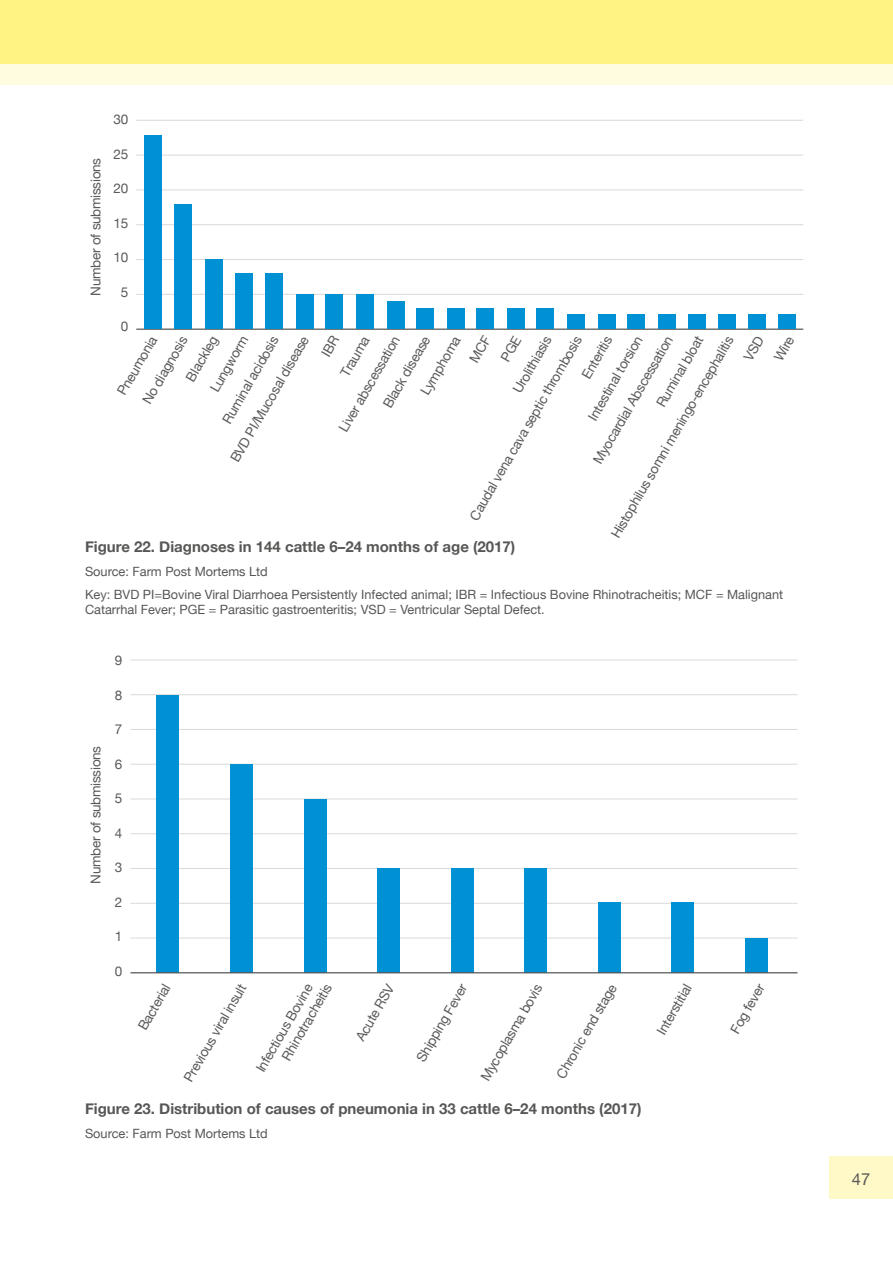
<style>
.page{position:relative;width:893px;height:1263px;background:#fff}
.page>*{position:absolute;margin:0;border:0;box-sizing:border-box;transform-origin:0 0}
.t1{font:16.5px "Helvetica Neue";color:#575756}
.CHAWG_TABLE_REFS{font:700 15px "Helvetica Neue";color:#575756}
.t2{font:13.5px/16.5px "Helvetica Neue";letter-spacing:-.02em;color:#5b5a5a}
.CHAWG_FOOTNOTES{font:12.75px/15px "Helvetica Neue";color:#575756}
.CHAWG_MAIN_BODY{font:12.75px "Helvetica Neue";color:#575756}
</style>
<div class="page">
<div style="left:0;top:64px;width:893px;height:21px;background:#fffcdf"></div>
<div style="left:0;top:0;width:893px;height:64px;background:#fff482"></div>
<div style="left:829px;top:1157px;width:64px;height:42px;background:#fff9c7"></div>
<hr style="left:136px;top:120px;width:667px;height:1px;background:#dadada">
<hr style="left:136px;top:155px;width:667px;height:1px;background:#dadada">
<hr style="left:136px;top:189px;width:667px;height:1px;background:#dadada">
<hr style="left:136px;top:224px;width:667px;height:1px;background:#dadada">
<hr style="left:136px;top:294px;width:667px;height:1px;background:#dadada">
<hr style="left:136px;top:259px;width:667px;height:1px;background:#dadada">
<hr style="left:136px;top:329px;width:667px;height:1px;background:#575756">
<div style="left:779px;top:314px;width:17px;height:14px;background:#0090d4"></div>
<div style="left:748px;top:314px;width:17px;height:14px;background:#0090d4"></div>
<div style="left:719px;top:314px;width:17px;height:14px;background:#0090d4"></div>
<div style="left:688px;top:314px;width:17px;height:14px;background:#0090d4"></div>
<div style="left:659px;top:314px;width:17px;height:14px;background:#0090d4"></div>
<div style="left:628px;top:314px;width:17px;height:14px;background:#0090d4"></div>
<div style="left:598px;top:314px;width:17px;height:14px;background:#0090d4"></div>
<div style="left:568px;top:314px;width:17px;height:14px;background:#0090d4"></div>
<div style="left:537px;top:308px;width:17px;height:20px;background:#0090d4"></div>
<div style="left:507px;top:308px;width:17px;height:20px;background:#0090d4"></div>
<div style="left:477px;top:308px;width:17px;height:20px;background:#0090d4"></div>
<div style="left:447px;top:308px;width:17px;height:20px;background:#0090d4"></div>
<div style="left:416px;top:308px;width:17px;height:20px;background:#0090d4"></div>
<div style="left:387px;top:301px;width:17px;height:27px;background:#0090d4"></div>
<div style="left:356px;top:294px;width:17px;height:34px;background:#0090d4"></div>
<div style="left:325px;top:294px;width:17px;height:34px;background:#0090d4"></div>
<div style="left:296px;top:294px;width:17px;height:34px;background:#0090d4"></div>
<div style="left:265px;top:273px;width:17px;height:55px;background:#0090d4"></div>
<div style="left:236px;top:273px;width:17px;height:55px;background:#0090d4"></div>
<div style="left:205px;top:259px;width:17px;height:69px;background:#0090d4"></div>
<div style="left:174px;top:204px;width:17px;height:124px;background:#0090d4"></div>
<div style="left:145px;top:135px;width:17px;height:193px;background:#0090d4"></div>
<hr style="left:130px;top:764px;width:667px;height:1px;background:#dadada">
<hr style="left:130px;top:798px;width:667px;height:1px;background:#dadada">
<hr style="left:130px;top:833px;width:667px;height:1px;background:#dadada">
<hr style="left:130px;top:868px;width:667px;height:1px;background:#dadada">
<hr style="left:130px;top:659px;width:667px;height:1px;background:#dadada">
<hr style="left:130px;top:694px;width:667px;height:1px;background:#dadada">
<hr style="left:130px;top:729px;width:667px;height:1px;background:#dadada">
<hr style="left:130px;top:937px;width:667px;height:1px;background:#dadada">
<hr style="left:130px;top:903px;width:667px;height:1px;background:#dadada">
<div style="left:745px;top:938px;width:23px;height:35px;background:#0090d4"></div>
<div style="left:671px;top:903px;width:23px;height:70px;background:#0090d4"></div>
<div style="left:598px;top:903px;width:22px;height:70px;background:#0090d4"></div>
<div style="left:524px;top:868px;width:23px;height:105px;background:#0090d4"></div>
<div style="left:451px;top:868px;width:22px;height:105px;background:#0090d4"></div>
<div style="left:377px;top:868px;width:23px;height:105px;background:#0090d4"></div>
<div style="left:304px;top:800px;width:22px;height:173px;background:#0090d4"></div>
<div style="left:230px;top:764px;width:23px;height:209px;background:#0090d4"></div>
<div style="left:157px;top:695px;width:22px;height:278px;background:#0090d4"></div>
<hr style="left:130px;top:972px;width:667px;height:1px;background:#575756">
<p class="t2" style="left:88px;top:295px;width:139px;rotate:-90deg">Number of submissions</p>
<p class="t2" style="left:113px;top:112px;width:16px">30</p>
<p class="t2" style="left:113px;top:146px;width:16px">25</p>
<p class="t2" style="left:113px;top:181px;width:16px">20</p>
<p class="t2" style="left:113px;top:215px;width:16px">15</p>
<p class="t2" style="left:113px;top:250px;width:16px">10</p>
<p class="t2" style="left:121px;top:284px;width:9px">5</p>
<p class="t2" style="left:121px;top:319px;width:9px">0</p>
<p class="t2" style="left:114px;top:390px;width:67px;rotate:-60deg">Pneumonia</p>
<p class="t2" style="left:653px;top:402px;width:81px;rotate:-60deg">Ruminal bloat</p>
<p class="t2" style="left:227px;top:457px;width:145px;rotate:-60deg">BVD PI/Mucosal disease</p>
<p class="t2" style="left:337px;top:372px;width:46px;rotate:-60deg">Trauma</p>
<p class="t2" style="left:418px;top:390px;width:67px;rotate:-60deg">Lymphoma</p>
<p class="t2" style="left:510px;top:388px;width:65px;rotate:-60deg">Urolithiasis</p>
<p class="t2" style="left:608px;top:533px;width:232px;rotate:-60deg">Histophilus somni meningo-encephalitis</p>
<p class="t2" style="left:771px;top:356px;width:28px;rotate:-60deg">Wire</p>
<p class="t2" style="left:380px;top:403px;width:82px;rotate:-60deg">Black disease</p>
<p class="t2" style="left:467px;top:515px;width:212px;rotate:-60deg">Caudal vena cava septic thrombosis</p>
<p class="t2" style="left:579px;top:374px;width:48px;rotate:-60deg">Enteritis</p>
<p class="t2" style="left:140px;top:399px;width:78px;rotate:-60deg">No diagnosis</p>
<p class="t2" style="left:219px;top:418px;width:100px;rotate:-60deg">Ruminal acidosis</p>
<p class="t2" style="left:590px;top:459px;width:147px;rotate:-60deg">Myocardial Abscessation</p>
<p class="t2" style="left:585px;top:415px;width:96px;rotate:-60deg">Intestinal torsion</p>
<p class="t2" style="left:183px;top:376px;width:51px;rotate:-60deg">Blackleg</p>
<p class="t2" style="left:207px;top:387px;width:64px;rotate:-60deg">Lungworm</p>
<p class="t2" style="left:336px;top:427px;width:109px;rotate:-60deg">Liver abscessation</p>
<p class="CHAWG_TABLE_REFS" style="left:85px;top:535px;width:432px">Figure 22. Diagnoses in 144 cattle 6–24 months of age (2017)</p>
<p class="CHAWG_FOOTNOTES" style="left:85px;top:564px;width:184px">Source: Farm Post Mortems Ltd</p>
<p class="CHAWG_FOOTNOTES" style="left:85px;top:588px;width:700px">Key: BVD PI=Bovine Viral Diarrhoea Persistently Infected animal; IBR = Infectious Bovine Rhinotracheitis; MCF = Malignant<br>Catarrhal Fever; PGE = Parasitic gastroenteritis; VSD = Ventricular Septal Defect.</p>
<p class="t2" style="left:88px;top:883px;width:139px;rotate:-90deg">Number of submissions</p>
<p class="t2" style="left:115px;top:653px;width:9px">9</p>
<p class="t2" style="left:115px;top:687px;width:9px">8</p>
<p class="t2" style="left:115px;top:722px;width:9px">7</p>
<p class="t2" style="left:115px;top:756px;width:9px">6</p>
<p class="t2" style="left:115px;top:791px;width:9px">5</p>
<p class="t2" style="left:115px;top:825px;width:9px">4</p>
<p class="t2" style="left:115px;top:860px;width:9px">3</p>
<p class="t2" style="left:115px;top:894px;width:9px">2</p>
<p class="t2" style="left:115px;top:929px;width:9px">1</p>
<p class="t2" style="left:115px;top:963px;width:9px">0</p>
<p class="t2" style="left:135px;top:1025px;width:52px;rotate:-60deg">Bacterial</p>
<p class="t2" style="left:181px;top:1077px;width:112px;rotate:-60deg">Previous viral insult</p>
<p class="t2" style="left:265px;top:1047px;width:88px;text-indent:-23px;rotate:-60deg">Infectious Bovine<br>Rhinotracheitis</p>
<p class="t2" style="left:353px;top:1036px;width:64px;rotate:-60deg">Acute RSV</p>
<p class="t2" style="left:414px;top:1057px;width:89px;rotate:-60deg">Shipping Fever</p>
<p class="t2" style="left:478px;top:1076px;width:111px;rotate:-60deg">Mycoplasma bovis</p>
<p class="t2" style="left:553px;top:1073px;width:108px;rotate:-60deg">Chronic end stage</p>
<p class="t2" style="left:654px;top:1029px;width:57px;rotate:-60deg">Interstitial</p>
<p class="t2" style="left:727px;top:1028px;width:56px;rotate:-60deg">Fog fever</p>
<p class="CHAWG_TABLE_REFS" style="left:85px;top:1097px;width:558px">Figure 23. Distribution of causes of pneumonia in 33 cattle 6–24 months (2017)</p>
<p class="CHAWG_MAIN_BODY" style="left:85px;top:1124px;width:184px">Source: Farm Post Mortems Ltd</p>
<p class="t1" style="left:852px;top:1167px;width:20px">47</p>
</div>
